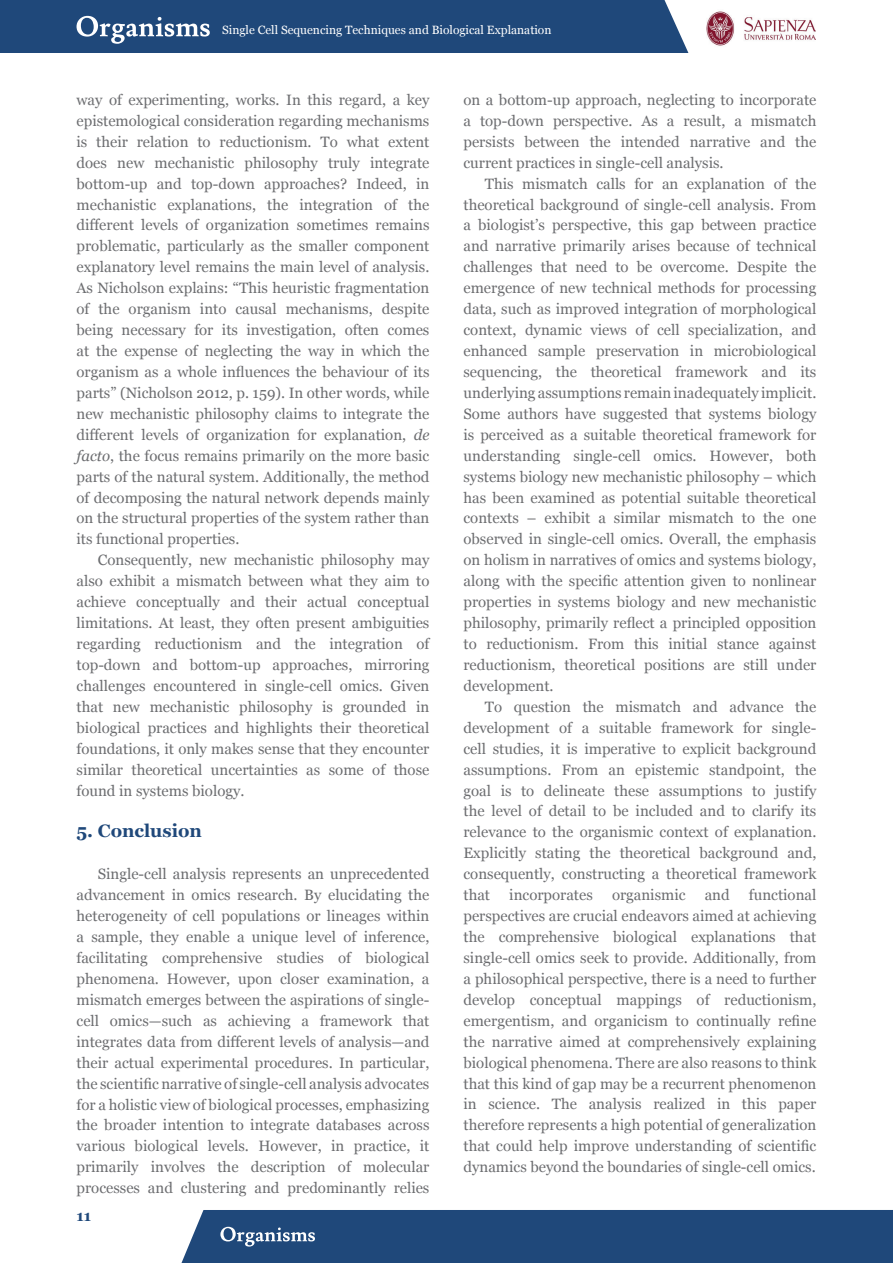
<style>
.page{position:relative;width:893px;height:1263px;background:#fff}
.page>*{position:absolute;margin:0;border:0;box-sizing:border-box;transform-origin:0 0}
.Paragraph_Title_Level_1{font:700 18px "Georgia";color:#1f487a}
.Testo__con_rientro{font:15px/21px "Georgia";color:#6c6d70;text-align:justify}
.t1{font:700 15px "Georgia";color:#1f487a}
.t2{font:12px "Georgia";color:#fff}
.s1{font-style:italic}
</style>
<div class="page">
<img style="left:706px;top:11px;width:110px;height:35px">
<div style="left:0;top:0;width:688px;height:53px;background:#1f487a"></div>
<div style="left:181px;top:1210px;width:712px;height:53px;background:#1f487a"></div>
<p class="t2" style="left:222px;top:21px;width:331px">Single Cell Sequencing Techniques and Biological Explanation</p>
<p class="Testo__con_rientro" style="left:77px;top:89px;width:354px">way of experimenting, works. In this regard, a key epistemological consideration regarding mechanisms is their relation to reductionism. To what extent does new mechanistic philosophy truly integrate bottom-up and top-down approaches? Indeed, in mechanistic explanations, the integration of the different levels of organization sometimes remains problematic, particularly as the smaller component explanatory level remains the main level of analysis.<br>As Nicholson explains: “This heuristic fragmentation of the organism into causal mechanisms, despite being necessary for its investigation, often comes at the expense of neglecting the way in which the organism as a whole influences the behaviour of its parts” (Nicholson 2012, p. 159). In other words, while new mechanistic philosophy claims to integrate the different levels of organization for explanation, <span class="s1">de facto</span>, the focus remains primarily on the more basic parts of the natural system. Additionally, the method of decomposing the natural network depends mainly on the structural properties of the system rather than its functional properties.</p>
<p class="Testo__con_rientro" style="left:77px;top:549px;width:354px;text-indent:21px">Consequently, new mechanistic philosophy may also exhibit a mismatch between what they aim to achieve conceptually and their actual conceptual limitations. At least, they often present ambiguities regarding reductionism and the integration of top-down and bottom-up approaches, mirroring challenges encountered in single-cell omics. Given that new mechanistic philosophy is grounded in biological practices and highlights their theoretical foundations, it only makes sense that they encounter similar theoretical uncertainties as some of those found in systems biology.</p>
<p class="Paragraph_Title_Level_1" style="left:77px;top:818px;width:127px">5. Conclusion</p>
<p class="Testo__con_rientro" style="left:77px;top:863px;width:354px;text-indent:21px">Single-cell analysis represents an unprecedented advancement in omics research. By elucidating the heterogeneity of cell populations or lineages within a sample, they enable a unique level of inference, facilitating comprehensive studies of biological phenomena. However, upon closer examination, a mismatch emerges between the aspirations of single&shy;cell omics—such as achieving a framework that integrates data from different levels of analysis—and their actual experimental procedures. In particular, the scientific narrative of single-cell analysis advocates for a holistic view of biological processes, emphasizing the broader intention to integrate databases across various biological levels. However, in practice, it primarily involves the description of molecular processes and clustering and predominantly relies</p>
<p class="t1" style="left:77px;top:1204px;width:16px">11</p>
<p class="Testo__con_rientro" style="left:463px;top:89px;width:354px">on a bottom-up approach, neglecting to incorporate a top-down perspective. As a result, a mismatch persists between the intended narrative and the current practices in single-cell analysis.</p>
<p class="Testo__con_rientro" style="left:463px;top:172px;width:354px;text-indent:21px">This mismatch calls for an explanation of the theoretical background of single-cell analysis. From a biologist’s perspective, this gap between practice and narrative primarily arises because of technical challenges that need to be overcome. Despite the emergence of new technical methods for processing data, such as improved integration of morphological context, dynamic views of cell specialization, and enhanced sample preservation in microbiological sequencing, the theoretical framework and its underlying assumptions remain inadequately implicit.<br>Some authors have suggested that systems biology is perceived as a suitable theoretical framework for understanding single-cell omics. However, both systems biology new mechanistic philosophy – which has been examined as potential suitable theoretical contexts – exhibit a similar mismatch to the one observed in single-cell omics. Overall, the emphasis on holism in narratives of omics and systems biology, along with the specific attention given to nonlinear properties in systems biology and new mechanistic philosophy, primarily reflect a principled opposition to reductionism. From this initial stance against reductionism, theoretical positions are still under development.</p>
<p class="Testo__con_rientro" style="left:463px;top:695px;width:354px;text-indent:21px">To question the mismatch and advance the development of a suitable framework for single&shy;cell studies, it is imperative to explicit background assumptions. From an epistemic standpoint, the goal is to delineate these assumptions to justify the level of detail to be included and to clarify its relevance to the organismic context of explanation.<br>Explicitly stating the theoretical background and, consequently, constructing a theoretical framework that</p>
<p class="Testo__con_rientro" style="left:463px;top:884px;width:354px;text-indent:285px">functional perspectives are crucial endeavors aimed at achieving the comprehensive biological explanations that single-cell omics seek to provide. Additionally, from a philosophical perspective, there is a need to further develop conceptual mappings of reductionism, emergentism, and organicism to continually refine the narrative aimed at comprehensively explaining biological phenomena. There are also reasons to think that this kind of gap may be a recurrent phenomenon in science. The analysis realized in this paper therefore represents a high potential of generalization that could help improve understanding of scientific dynamics beyond the boundaries of single-cell omics.</p>
<p class="Testo__con_rientro" style="left:509px;top:884px;width:85px">incorporates</p>
<p class="Testo__con_rientro" style="left:612px;top:884px;width:75px">organismic</p>
<p class="Testo__con_rientro" style="left:705px;top:884px;width:27px">and</p>
</div>
